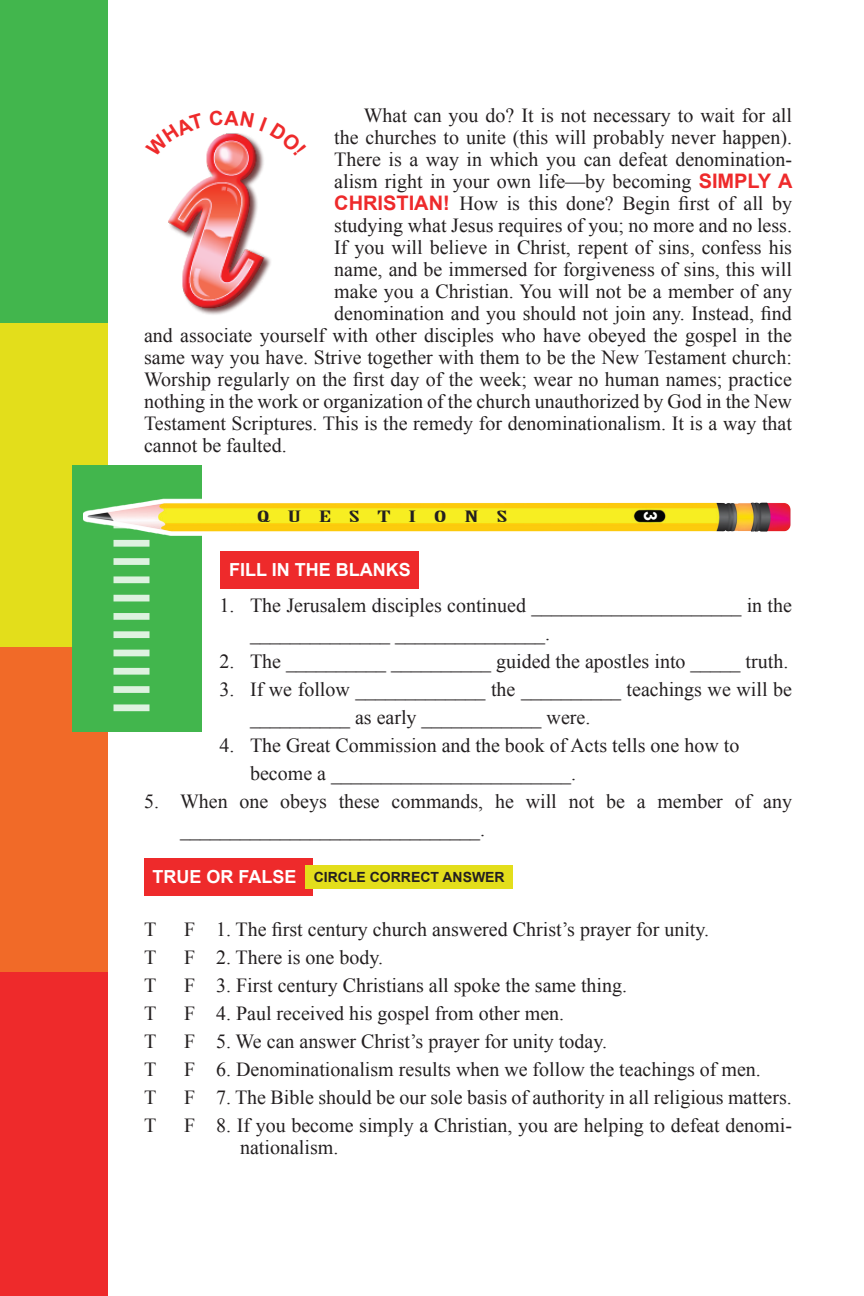
<style>
.page{position:relative;width:864px;height:1296px;background:#fff}
.page>*{position:absolute;margin:0;border:0;box-sizing:border-box;transform-origin:0 0}
.t1{font:20px/22px "Times New Roman";color:#231f20}
.t2{font:700 20px "Arial";color:#ee2a2b}
.t3{font:700 18px "Arial";color:#fff}
.t4{font:15.4px "Birch Std";letter-spacing:.445em;color:#231f20;scale:2.61 1}
.t5{font:700 14px "Arial";color:#231f20}
.s1{font-family:"Arial";font-weight:700;color:#ee2a2b}
.s2{font-size:18px;color:#fff}
</style>
<div class="page">
<div style="left:0;top:972px;width:108px;height:324px;background:#ee2a2b"></div>
<div style="left:0;top:647px;width:108px;height:325px;background:#f16a28"></div>
<div style="left:0;top:323px;width:108px;height:324px;background:#e3de1b"></div>
<div style="left:0;top:0;width:108px;height:323px;background:#42b64d"></div>
<img style="left:168px;top:157px;width:103px;height:158px">
<div style="left:72px;top:465px;width:129px;height:266px;background:#42b64d"></div>
<div style="left:114px;top:540px;width:36px;height:7px;background:#def2e0"></div>
<div style="left:114px;top:558px;width:36px;height:7px;background:#def2e0"></div>
<div style="left:114px;top:576px;width:36px;height:7px;background:#def2e0"></div>
<div style="left:114px;top:595px;width:36px;height:6px;background:#def2e0"></div>
<div style="left:114px;top:613px;width:36px;height:7px;background:#def2e0"></div>
<div style="left:114px;top:631px;width:36px;height:7px;background:#def2e0"></div>
<div style="left:114px;top:650px;width:36px;height:6px;background:#def2e0"></div>
<div style="left:114px;top:668px;width:36px;height:7px;background:#def2e0"></div>
<div style="left:114px;top:686px;width:36px;height:7px;background:#def2e0"></div>
<div style="left:114px;top:704px;width:36px;height:7px;background:#def2e0"></div>
<img style="left:83px;top:495px;width:708px;height:44px">
<div style="left:221px;top:551px;width:198px;height:38px;background:#ee2a2b"></div>
<div style="left:144px;top:858px;width:168px;height:38px;background:#ee2a2b"></div>
<div style="left:305px;top:866px;width:208px;height:23px;background:#e3de1b"></div>
<svg style="left:206px;top:133px;width:58px;height:24px"></svg>
<p class="t1" style="left:334px;top:104px;width:459px;text-align:justify;text-indent:29px">What can you do? It is not necessary to wait for all the churches to unite (this will probably never happen).<br>There is a way in which you can defeat denomination&shy;alism right in your own life—by becoming <span class="s1">SIMPLY</span></p>
<p class="t2" style="left:778px;top:168px;width:16px">A</p>
<p class="t2" style="left:334px;top:190px;width:16px">CHR</p>
<p class="t1" style="left:378px;top:192px;width:416px"><span class="s1">IST IAN !</span> How is this done? Begin first of all by</p>
<p class="t1" style="left:334px;top:214px;width:459px">studying what Jesus requires of you; no more and no less.</p>
<p class="t1" style="left:334px;top:236px;width:459px">If you will believe in Christ, repent of sins, confess his</p>
<p class="t1" style="left:334px;top:258px;width:459px">name, and be immersed for forgiveness of sins, this will</p>
<p class="t1" style="left:334px;top:280px;width:459px">make you a Christian. You will not be a member of any</p>
<p class="t1" style="left:334px;top:302px;width:459px">denomination and you should not join any. Instead, find</p>
<p class="t1" style="left:144px;top:324px;width:650px">and associate yourself with other disciples who have obeyed the gospel in the</p>
<p class="t1" style="left:144px;top:346px;width:650px">same way you have. Strive together with them to be the New Testament church:</p>
<p class="t1" style="left:144px;top:368px;width:649px">Worship regularly on the first day of the week; wear no human names; practice</p>
<p class="t1" style="left:144px;top:390px;width:650px">nothing in the work or organization of the church unauthorized by God in the New</p>
<p class="t1" style="left:144px;top:412px;width:650px">Testament Scriptures. This is the remedy for denominationalism. It is a way that</p>
<p class="t1" style="left:144px;top:434px;width:144px">cannot be faulted.</p>
<p class="t4" style="left:257px;top:507px;width:98px">QUESTIONS</p>
<p class="t3" style="left:663px;top:511px;width:12px;rotate:90deg">3</p>
<p class="t3" style="left:229px;top:558px;width:183px">FILL IN THE BLANKS</p>
<p class="t1" style="left:250px;top:591px;width:544px;line-height:28px;text-indent:-31px">1. The Jerusalem disciples continued _____________________ in the ______________ _______________.</p>
<p class="t1" style="left:219px;top:650px;width:570px">2. The __________ __________ guided the apostles into _____ truth.</p>
<p class="t1" style="left:250px;top:675px;width:544px;line-height:28px;text-indent:-31px">3. If we follow _____________ the __________ teachings we will be __________ as early ____________ were.</p>
<p class="t1" style="left:250px;top:731px;width:491px;line-height:28px;text-indent:-31px">4. The Great Commission and the book of Acts tells one how to become a ________________________.</p>
<p class="t1" style="left:180px;top:787px;width:614px;line-height:28px;text-indent:-36px">5. When one obeys these commands, he will not be a member of any ______________________________.</p>
<p class="t5" style="left:153px;top:868px;width:354px"><span class="s2">TRUE OR FALSE</span> CI RCLE CORRECT ANSWER</p>
<p class="t1" style="left:144px;top:918px;width:14px">T</p>
<p class="t1" style="left:184px;top:918px;width:527px">F 1. The first century church answered Christ’s prayer for unity.</p>
<p class="t1" style="left:144px;top:946px;width:14px">T</p>
<p class="t1" style="left:184px;top:946px;width:201px">F 2. There is one body.</p>
<p class="t1" style="left:144px;top:974px;width:14px">T</p>
<p class="t1" style="left:184px;top:974px;width:445px">F 3. First century Christians all spoke the same thing.</p>
<p class="t1" style="left:144px;top:1002px;width:14px">T</p>
<p class="t1" style="left:184px;top:1002px;width:382px">F 4. Paul received his gospel from other men.</p>
<p class="t1" style="left:144px;top:1030px;width:14px">T</p>
<p class="t1" style="left:184px;top:1030px;width:425px">F 5. We can answer Christ’s prayer for unity today.</p>
<p class="t1" style="left:144px;top:1058px;width:14px">T</p>
<p class="t1" style="left:184px;top:1058px;width:578px">F 6. Denominationalism results when we follow the teachings of men.</p>
<p class="t1" style="left:144px;top:1086px;width:14px">T</p>
<p class="t1" style="left:184px;top:1086px;width:609px">F 7. The Bible should be our sole basis of authority in all religious matters.</p>
<p class="t1" style="left:144px;top:1114px;width:14px">T</p>
<p class="t1" style="left:240px;top:1114px;width:554px;text-indent:-56px">F 8. If you become simply a Christian, you are helping to defeat denomi&shy;nationalism.</p>
</div>
